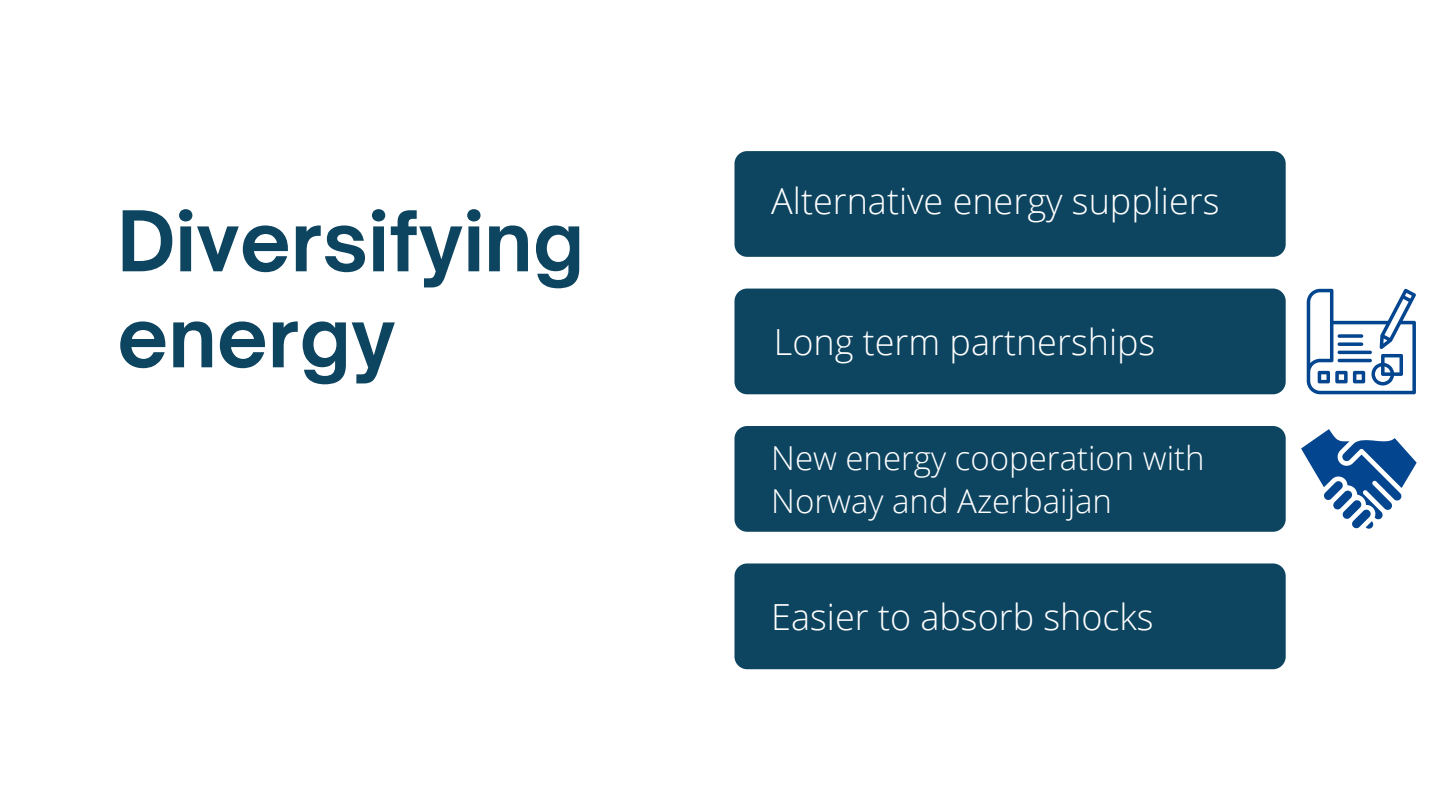
<style>
.page{position:relative;width:1440px;height:810px;background:#fff}
.page>*{position:absolute;margin:0;border:0;box-sizing:border-box;transform-origin:0 0}
.t1{font:700 80px/96px "Open Sauce One";color:#0d4460}
.t2{font:300 36px "Open Sans";color:#fff}
.t3{font:300 33px/42.8px "Open Sans";color:#fff}
</style>
<div class="page">
<div style="left:734px;top:151px;width:552px;height:106px;background:#0d4460;border-radius:13px"></div>
<div style="left:734px;top:289px;width:552px;height:105px;background:#0d4460;border-radius:13px"></div>
<div style="left:734px;top:426px;width:552px;height:106px;background:#0d4460;border-radius:13px"></div>
<div style="left:734px;top:563px;width:552px;height:106px;background:#0d4460;border-radius:13px"></div>
<svg style="left:1307px;top:289px;width:109px;height:105px"></svg>
<svg style="left:1301px;top:429px;width:116px;height:100px"></svg>
<h1 class="t1" style="left:117px;top:193px;width:468px">Diversifying energy</h1>
<p class="t2" style="left:771px;top:175px;width:450px">Alternative energy suppliers</p>
<p class="t2" style="left:774px;top:317px;width:383px">Long term partnerships</p>
<p class="t3" style="left:771px;top:436px;width:435px">New energy cooperation with<br>Norway and Azerbaijan</p>
<p class="t2" style="left:771px;top:592px;width:384px">Easier to absorb shocks</p>
</div>
